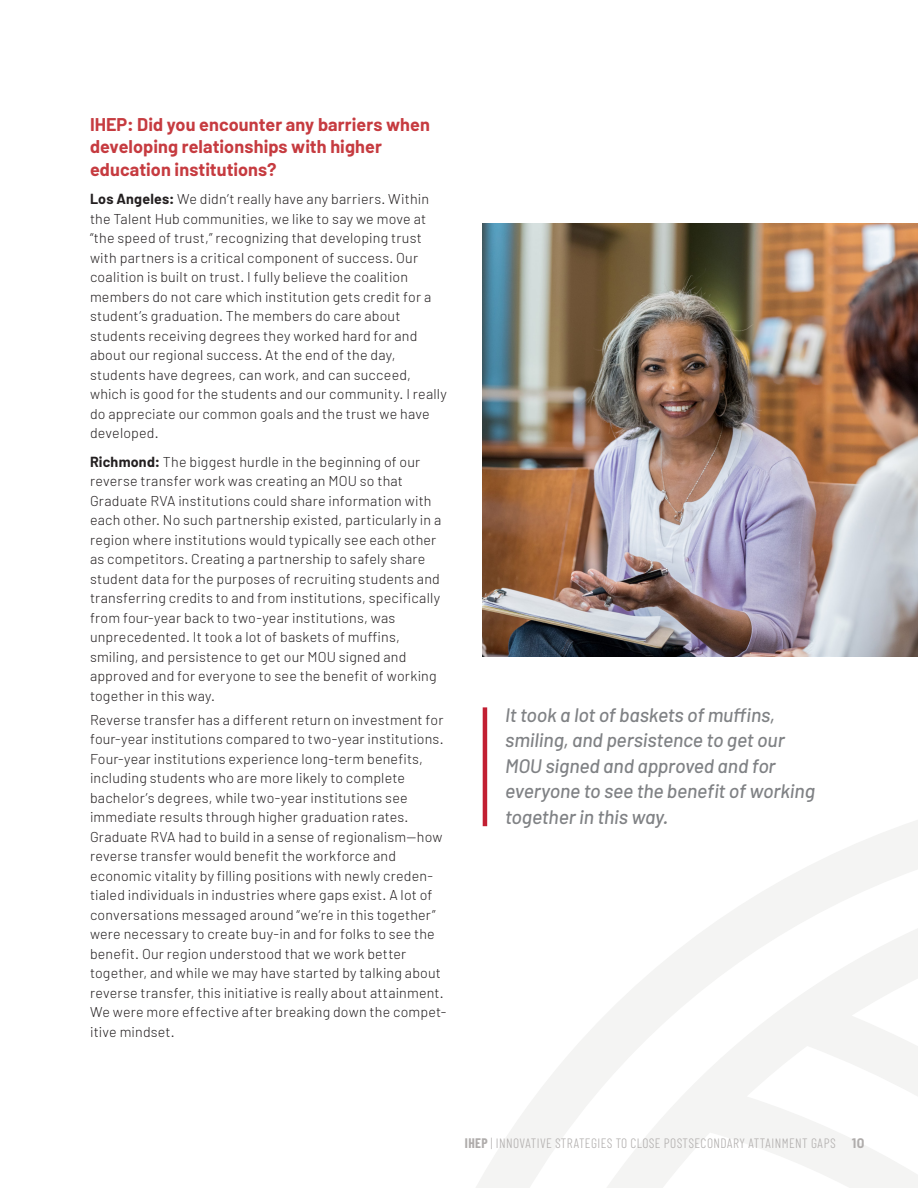
<style>
.page{position:relative;width:918px;height:1188px;background:#fff}
.page>*{position:absolute;margin:0;border:0;box-sizing:border-box;transform-origin:0 0}
.oull_quote{font:italic 500 19.5px/25.5px "Barlow";letter-spacing:-.01em;color:#808285}
.question{font:700 18px/22.5px "Barlow";letter-spacing:.005em;color:#c63b40}
.question-2{font:300 14.25px/19.5px "Barlow";letter-spacing:.015em;color:#231f20}
.Paragraph_Style_1{font:300 14.25px/19.5px "Barlow";letter-spacing:.015em;color:#231f20}
.t1{font:300 13.5px "Barlow Condensed";letter-spacing:.03em;color:#afacab}
.s1{font-weight:700}
.s2{font-family:"Barlow";font-weight:700}
</style>
<div class="page">
<svg style="left:476px;top:820px;width:442px;height:368px"></svg>
<img style="left:483px;top:223px;width:435px;height:434px">
<hr style="left:483px;top:707px;width:4px;height:119px;background:#c21f32">
<p class="question" style="left:90px;top:113px;width:341px">IHEP: Did you encounter any barriers when developing relationships with higher education institutions?</p>
<p class="question-2" style="left:90px;top:189px;width:358px"><span class="s1">Los Angeles:</span> We didn’t really have any barriers. Within the Talent Hub communities, we like to say we move at “the speed of trust,” recognizing that developing trust with partners is a critical component of success. Our coalition is built on trust. I fully believe the coalition members do not care which institution gets credit for a student’s graduation. The members do care about students receiving degrees they worked hard for and about our regional success. At the end of the day, students have degrees, can work, and can succeed, which is good for the students and our community. I really do appreciate our common goals and the trust we have developed.</p>
<p class="question-2" style="left:90px;top:451px;width:353px"><span class="s1">Richmond:</span> The biggest hurdle in the beginning of our reverse transfer work was creating an MOU so that Graduate RVA institutions could share information with each other. No such partnership existed, particularly in a region where institutions would typically see each other as competitors. Creating a partnership to safely share student data for the purposes of recruiting students and transferring credits to and from institutions, specifically from four-year back to two-year institutions, was unprecedented. It took a lot of baskets of muffins, smiling, and persistence to get our MOU signed and approved and for everyone to see the benefit of working together in this way.</p>
<p class="Paragraph_Style_1" style="left:90px;top:709px;width:358px">Reverse transfer has a different return on investment for four-year institutions compared to two-year institutions.<br>Four-year institutions experience long-term benefits, including students who are more likely to complete bachelor’s degrees, while two-year institutions see immediate results through higher graduation rates.<br>Graduate RVA had to build in a sense of regionalism—how reverse transfer would benefit the workforce and economic vitality by filling positions with newly creden&shy;tialed individuals in industries where gaps exist. A lot of conversations messaged around “we’re in this together” were necessary to create buy-in and for folks to see the benefit. Our region understood that we work better together, and while we may have started by talking about reverse transfer, this initiative is really about attainment.<br>We were more effective after breaking down the compet&shy;itive mindset.</p>
<p class="oull_quote" style="left:505px;top:701px;width:311px">It took a lot of baskets of muffins, smiling, and persistence to get our<br>MOU signed and approved and for everyone to see the benefit of working together in this way.</p>
<p class="t1" style="left:465px;top:1134px;width:401px"><span class="s1">IHEP</span> | INNOVATIVE STRATEGIES TO CLOSE POSTSECONDARY ATTAINMENT GAPS <span class="s2">10</span></p>
</div>
